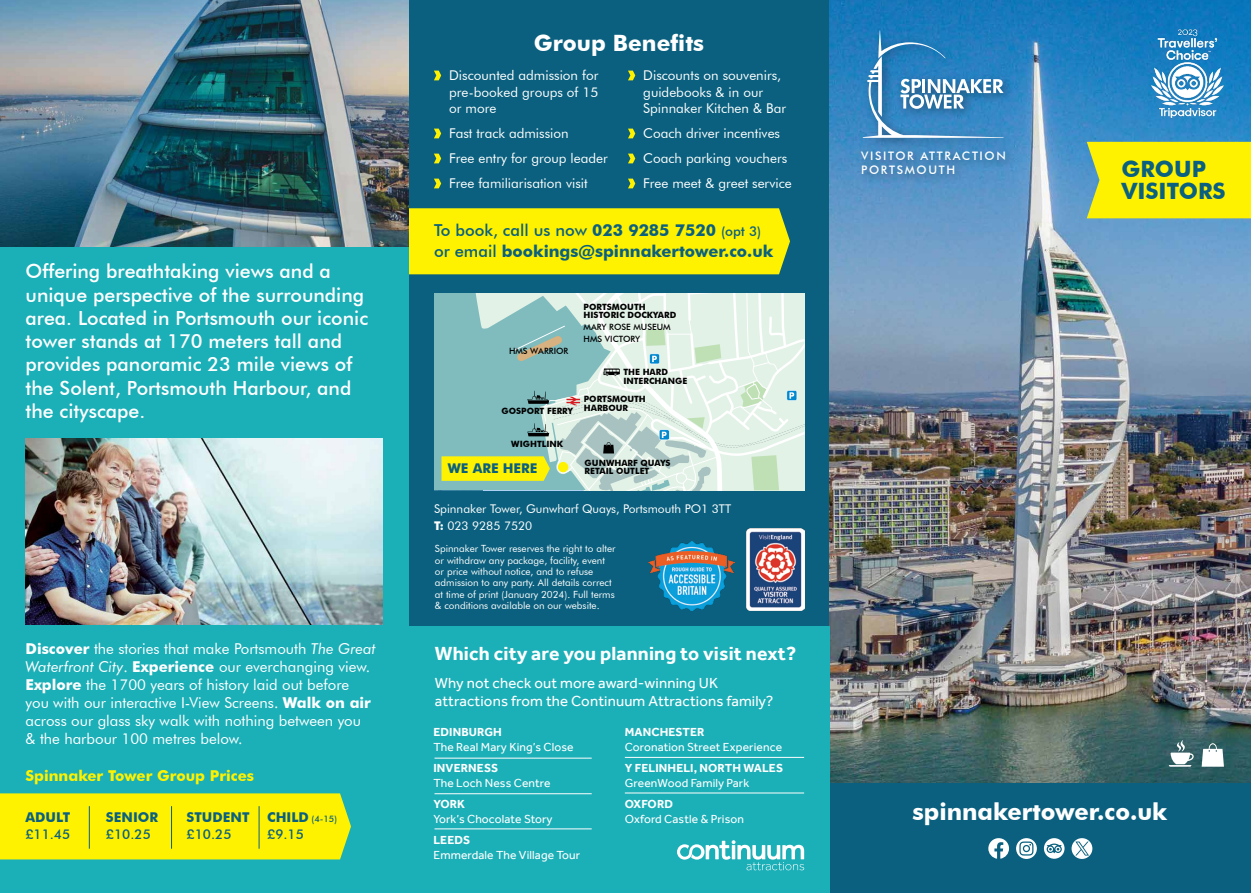
<style>
.page{position:relative;width:1251px;height:893px;background:#fff}
.page>*{position:absolute;margin:0;border:0;box-sizing:border-box;transform-origin:0 0}
.t1{font:700 23.55px "Futura BT";color:#fff}
.t2{font:700 22.5px/22.5px "Futura BT";color:#0a607e}
.t3{font:700 22.5px "Futura BT";color:#fff}
.t4{font:500 19.5px/23.2px "Futura BT";color:#fff}
.t5{font:700 19.5px "Effra";letter-spacing:.01em;color:#fff}
.t6{font:700 16.5px/21px "Futura BT";color:#0a607e}
.t7{font:15px/18px "Futura BT";color:#fff}
.t8{font:15px/18px "Effra";letter-spacing:.01em;color:#fff}
.t9{font:700 15px "Futura BT";color:#fff200}
.t10{font:13.5px/16.5px "Futura BT";color:#fff}
.t11{font:700 13.5px "Futura BT";color:#0a607e}
.t12{font:500 13.5px "Futura BT";color:#0a607e}
.t13{font:12px "Effra";letter-spacing:.01em;color:#fff}
.t14{font:700 12px "Effra";letter-spacing:.01em;color:#fff}
.t15{font:12px/16.5px "Futura BT";color:#fff}
.t16{font:500 11.7px/13.8px "Futura BT";letter-spacing:.14em;color:#fff}
.t17{font:9.9px/11.4px "Futura BT";color:#fff}
.t18{font:500 9px "Futura BT";color:#0a607e}
.t19{font:700 8.7px/8.7px "Futura BT";color:#000}
.t20{font:500 8.7px "Futura BT";color:#000}
.s1{font-weight:700}
.s2{font-style:italic}
.s3{font-weight:700;font-size:13.5px}
.s4{font-weight:500}
.s5{font-weight:500;font-size:13.5px}
</style>
<div class="page">
<div style="left:396px;top:0;width:434px;height:893px;background:#0a607e"></div>
<img style="left:829px;top:0;width:421px;height:784px">
<div style="left:829px;top:784px;width:421px;height:109px;background:#0a607e"></div>
<div style="left:408px;top:208px;width:381px;height:66px;background:#fff200"></div>
<div style="left:855px;top:26px;width:161px;height:159px;background:#000;opacity:.4"></div>
<svg style="left:862px;top:28px;width:141px;height:110px;background:#458ec3"></svg>
<div style="left:1086px;top:142px;width:164px;height:76px;background:#fff200"></div>
<svg style="left:1168px;top:740px;width:25px;height:27px"></svg>
<svg style="left:1201px;top:743px;width:22px;height:24px"></svg>
<div style="left:0;top:0;width:408px;height:893px;background:#1bafb7"></div>
<svg style="left:1043px;top:838px;width:21px;height:21px"></svg>
<svg style="left:988px;top:838px;width:20px;height:21px"></svg>
<svg style="left:1016px;top:838px;width:20px;height:21px"></svg>
<svg style="left:1071px;top:838px;width:21px;height:21px"></svg>
<img style="left:0;top:0;width:408px;height:247px">
<svg style="left:434px;top:71px;width:7px;height:9px"></svg>
<svg style="left:434px;top:129px;width:7px;height:9px"></svg>
<svg style="left:434px;top:154px;width:7px;height:9px"></svg>
<svg style="left:434px;top:179px;width:7px;height:9px"></svg>
<svg style="left:628px;top:71px;width:7px;height:9px"></svg>
<svg style="left:628px;top:129px;width:7px;height:9px"></svg>
<svg style="left:628px;top:154px;width:7px;height:9px"></svg>
<svg style="left:628px;top:179px;width:7px;height:9px"></svg>
<img style="left:26px;top:438px;width:357px;height:187px">
<img style="left:746px;top:528px;width:58px;height:83px">
<img style="left:648px;top:542px;width:86px;height:68px">
<svg style="left:441px;top:293px;width:362px;height:198px;background:#c2ddce"></svg>
<div style="left:0;top:793px;width:351px;height:66px;background:#fff200"></div>
<hr style="left:259px;top:806px;width:1px;height:43px;background:#0a607e">
<hr style="left:171px;top:806px;width:1px;height:43px;background:#0a607e">
<hr style="left:89px;top:806px;width:1px;height:43px;background:#0a607e">
<div style="left:395px;top:626px;width:434px;height:267px;background:#1bafb7"></div>
<svg style="left:677px;top:840px;width:127px;height:30px"></svg>
<hr style="left:434px;top:758px;width:157px;height:1px;background:#fff">
<hr style="left:434px;top:828px;width:157px;height:1px;background:#fff">
<hr style="left:434px;top:793px;width:157px;height:1px;background:#fff">
<hr style="left:624px;top:757px;width:180px;height:1px;background:#fff">
<hr style="left:624px;top:793px;width:180px;height:1px;background:#fff">
<img style="left:1143px;top:21px;width:88px;height:104px">
<h3 class="t4" style="left:26px;top:260px;width:344px">Offering breathtaking views and a unique perspective of the surrounding area. Located in Portsmouth our iconic tower stands at 170 meters tall and provides panoramic 23 mile views of the Solent, Portsmouth Harbour, and the cityscape.</h3>
<p class="t7" style="left:26px;top:639px;width:352px"><span class="s1">Discover</span> the stories that make Portsmouth <span class="s2">The Great Waterfront City</span>. <span class="s1">Experience</span> our everchanging view.<br><span class="s1">Explore</span> the 1700 years of history laid out before you with our interactive I-View Screens. <span class="s1">Walk on air </span>across our glass sky walk with nothing between you<br>&amp; the harbour 100 metres below.</p>
<p class="t9" style="left:26px;top:766px;width:230px">Spinnaker Tower Group Prices</p>
<p class="t11" style="left:25px;top:809px;width:46px">ADULT</p>
<p class="t12" style="left:25px;top:826px;width:46px">£11.45</p>
<p class="t11" style="left:106px;top:809px;width:54px">SENIOR</p>
<p class="t12" style="left:106px;top:826px;width:46px">£10.25</p>
<p class="t11" style="left:186px;top:809px;width:64px">STUDENT</p>
<p class="t12" style="left:186px;top:826px;width:46px">£10.25</p>
<p class="t18" style="left:267px;top:813px;width:71px"><span class="s3">CHILD</span> (4-15)</p>
<p class="t12" style="left:267px;top:826px;width:38px">£9.15</p>
<h2 class="t3" style="left:533px;top:29px;width:172px">Group Benefits</h2>
<p class="t10" style="left:449px;top:67px;width:151px;text-align:justify">Discounted admission for pre-booked groups of 15 or more</p>
<p class="t10" style="left:449px;top:121px;width:160px;line-height:25px">Fast track admission<br>Free entry for group leader<br>Free familiarisation visit</p>
<p class="t10" style="left:643px;top:67px;width:144px">Discounts on souvenirs, guidebooks &amp; in our<br>Spinnaker Kitchen &amp; Bar</p>
<p class="t10" style="left:643px;top:121px;width:150px;line-height:25px">Coach driver incentives<br>Coach parking vouchers<br>Free meet &amp; greet service</p>
<p class="t6" style="left:434px;top:220px;width:341px"><span class="s4">To book, call us now</span> 023 9285 7520 <span class="s5">(opt 3) </span><span class="s4">or email</span> bookings@spinnakertower.co.uk</p>
<p class="t20" style="left:509px;top:345px;width:61px">HMS WARRIOR</p>
<p class="t19" style="left:501px;top:407px;width:73px">GOSPORT FERRY</p>
<p class="t19" style="left:511px;top:439px;width:53px">WIGHTLINK</p>
<p class="t19" style="left:583px;top:302px;width:94px">PORTSMOUTH<br>HISTORIC DOCKYARD</p>
<p class="t20" style="left:583px;top:334px;width:58px">HMS VICTORY</p>
<p class="t20" style="left:583px;top:321px;width:88px">MARY ROSE MUSEUM</p>
<p class="t19" style="left:623px;top:367px;width:65px">THE HARD<br>INTERCHANGE</p>
<p class="t19" style="left:583px;top:395px;width:64px">PORTSMOUTH<br>HARBOUR</p>
<p class="t19" style="left:584px;top:458px;width:87px">GUNWHARF QUAYS</p>
<p class="t11" style="left:447px;top:460px;width:91px">WE ARE HERE</p>
<p class="t19" style="left:584px;top:467px;width:66px">RETAIL OUTLET</p>
<p class="t15" style="left:434px;top:501px;width:298px">Spinnaker Tower, Gunwharf Quays, Portsmouth PO1 3TT<br><span class="s1">T:</span> 023 9285 7520</p>
<p class="t17" style="left:435px;top:543px;width:182px">Spinnaker Tower reserves the right to alter or withdraw any package, facility, event or price without notice, and to refuse admission to any party. All details correct at time of print (January 2024). Full terms &amp; conditions available on our website.</p>
<h3 class="t5" style="left:435px;top:642px;width:363px">Which city are you planning to visit next?</h3>
<p class="t8" style="left:435px;top:674px;width:340px">Why not check out more award-winning UK attractions from the Continuum Attractions family?</p>
<p class="t14" style="left:433px;top:725px;width:70px">EDINBURGH</p>
<p class="t13" style="left:433px;top:740px;width:142px">The Real Mary King’s Close</p>
<p class="t14" style="left:433px;top:761px;width:66px">INVERNESS</p>
<p class="t13" style="left:433px;top:776px;width:119px">The Loch Ness Centre</p>
<p class="t14" style="left:433px;top:797px;width:33px">YORK</p>
<p class="t13" style="left:433px;top:812px;width:121px">York’s Chocolate Story</p>
<p class="t14" style="left:433px;top:832px;width:38px">LEEDS</p>
<p class="t13" style="left:433px;top:848px;width:148px">Emmerdale The Village Tour</p>
<p class="t14" style="left:624px;top:725px;width:81px">MANCHESTER</p>
<p class="t13" style="left:624px;top:740px;width:159px">Coronation Street Experience</p>
<p class="t14" style="left:624px;top:761px;width:160px">Y FELINHELI, NORTH WALES</p>
<p class="t13" style="left:624px;top:776px;width:126px">GreenWood Family Park</p>
<p class="t14" style="left:624px;top:797px;width:50px">OXFORD</p>
<p class="t13" style="left:624px;top:812px;width:121px">Oxford Castle &amp; Prison</p>
<p class="t16" style="left:861px;top:149px;width:146px">VISITOR ATTRACTION<br>PORTSMOUTH</p>
<h2 class="t2" style="left:1121px;top:157px;width:106px">GROUP<br>VISITORS</h2>
<h1 class="t1" style="left:912px;top:798px;width:256px">spinnakertower.co.uk</h1>
</div>
